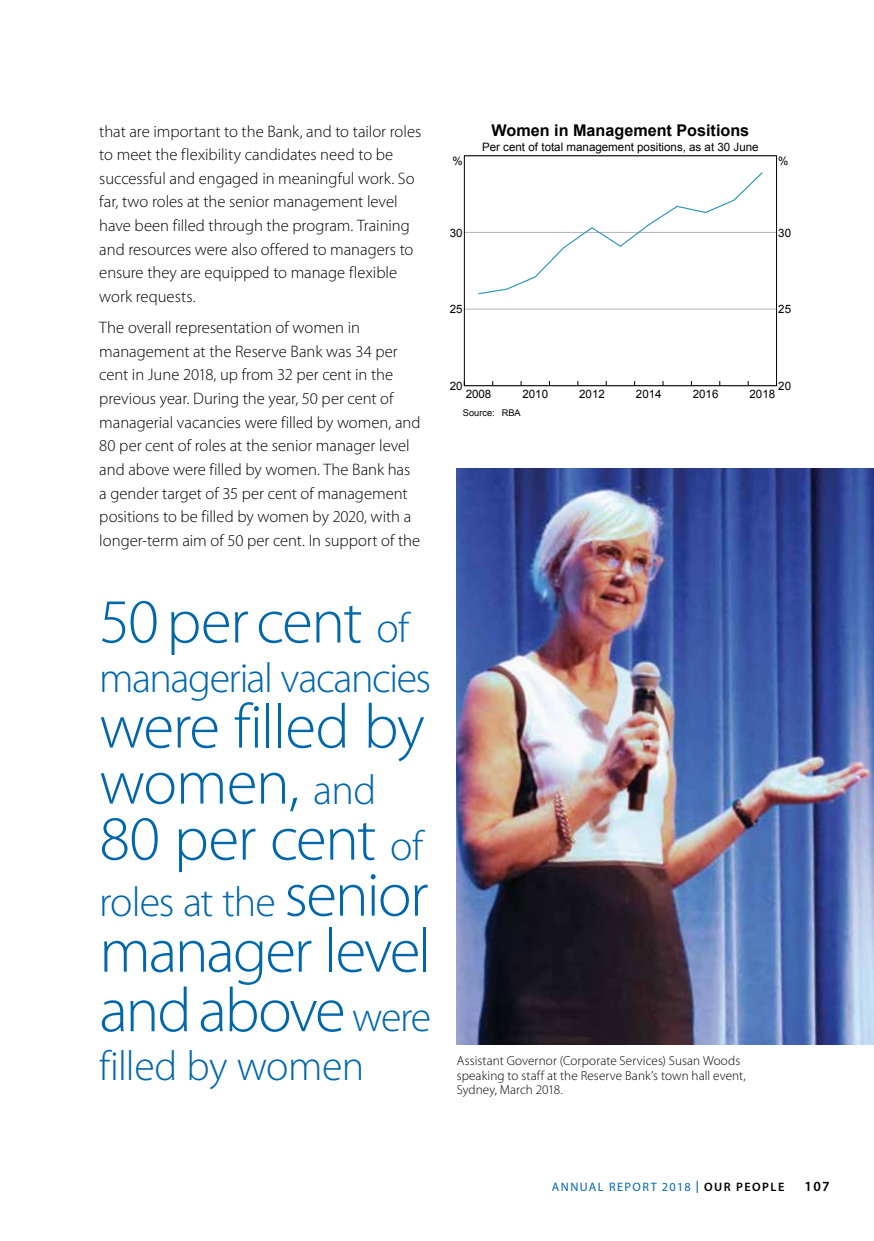
<style>
.page{position:relative;width:874px;height:1241px;background:#fff}
.page>*{position:absolute;margin:0;border:0;box-sizing:border-box;transform-origin:0 0}
.Pull_Quote_Large{font:300 63px/56px "Myriad Pro";letter-spacing:-.03em;color:#0067ab}
.Pull_Quote_Large-2{font:300 42px "Myriad Pro";letter-spacing:-.03em;color:#0067ab}
.Body_Copy{font:300 16.62px/23.6px "Myriad Pro";letter-spacing:-.005em;color:#000}
.t1{font:700 16.1px "Arial";color:#000}
.t2{font:600 14px "Myriad Pro";color:#000}
.captions_7_5_8{font:300 13.12px/14.9px "Myriad Pro";letter-spacing:.005em;color:#000}
.t3{font:12.25px "Myriad Pro";letter-spacing:.12em;color:#0067ab}
.t4{font:11.55px "Arial";color:#000}
.t5{font:9.28px "Arial";color:#000}
.s1{font-size:42px}
.s2{font-size:63px}
.s3{font-weight:600}
.s4{font-weight:600;color:#000}
</style>
<div class="page">
<hr style="left:464px;top:309px;width:312px;height:1px;background:#b3b3b3">
<hr style="left:464px;top:232px;width:312px;height:1px;background:#b3b3b3">
<svg style="left:478px;top:172px;width:285px;height:123px"></svg>
<div style="left:464px;top:155px;width:312px;height:231px;border:1px solid #000"></div>
<img style="left:456px;top:468px;width:417px;height:576px">
<p class="Body_Copy" style="left:99px;top:119px;width:323px">that are important to the Bank, and to tailor roles to meet the flexibility candidates need to be successful and engaged in meaningful work. So far, two roles at the senior management level have been filled through the program. Training and resources were also offered to managers to ensure they are equipped to manage flexible work requests.</p>
<p class="Body_Copy" style="left:99px;top:315px;width:322px">The overall representation of women in management at the Reserve Bank was 34 per cent in June 2018, up from 32 per cent in the previous year. During the year, 50 per cent of managerial vacancies were filled by women, and 80 per cent of roles at the senior manager level and above were filled by women. The Bank has a gender target of 35 per cent of management positions to be filled by women by 2020, with a longer-term aim of 50 per cent. In support of the</p>
<p class="t4" style="left:452px;top:153px;width:12px">%</p>
<p class="t1" style="left:491px;top:119px;width:259px">Women in Management Positions</p>
<p class="t4" style="left:482px;top:139px;width:278px">Per cent of total management positions, as at 30 June</p>
<p class="t4" style="left:777px;top:153px;width:12px">%</p>
<p class="t4" style="left:449px;top:225px;width:14px">30</p>
<p class="t4" style="left:777px;top:225px;width:14px">30</p>
<p class="t4" style="left:449px;top:302px;width:14px">25</p>
<p class="t4" style="left:777px;top:302px;width:14px">25</p>
<p class="t4" style="left:777px;top:378px;width:14px">20</p>
<p class="t4" style="left:449px;top:378px;width:14px">20</p>
<p class="t4" style="left:465px;top:387px;width:27px">2008</p>
<p class="t4" style="left:522px;top:387px;width:27px">2010</p>
<p class="t4" style="left:579px;top:387px;width:27px">2012</p>
<p class="t4" style="left:635px;top:387px;width:27px">2014</p>
<p class="t4" style="left:692px;top:387px;width:27px">2016</p>
<p class="t4" style="left:749px;top:387px;width:27px">2018</p>
<p class="t5" style="left:462px;top:406px;width:59px">Source: RBA</p>
<p class="Pull_Quote_Large" style="left:99px;top:592px;width:311px">50 per cent <span class="s1">of</span></p>
<p class="Pull_Quote_Large-2" style="left:99px;top:652px;width:333px">managerial vacancies</p>
<p class="Pull_Quote_Large" style="left:99px;top:697px;width:327px">were filled by women, <span class="s1">and</span></p>
<p class="Pull_Quote_Large" style="left:99px;top:809px;width:325px">80 per cent <span class="s1">of</span></p>
<p class="Pull_Quote_Large-2" style="left:99px;top:876px;width:330px">roles at the <span class="s2">senior</span></p>
<p class="Pull_Quote_Large" style="left:99px;top:920px;width:334px;line-height:59.5px">manager level and above <span class="s1">were</span></p>
<p class="Pull_Quote_Large-2" style="left:99px;top:1040px;width:266px">filled by women</p>
<p class="captions_7_5_8" style="left:456px;top:1052px;width:290px">Assistant Governor (Corporate Services) Susan Woods speaking to staff at the Reserve Bank’s town hall event,<br>Sydney, March 2018.</p>
<p class="t3" style="left:551px;top:1179px;width:234px">ANNUAL REPORT 2018 <span class="s3">|</span> <span class="s4">OUR PEOPLE</span></p>
<p class="t2" style="left:804px;top:1177px;width:27px">107</p>
</div>
